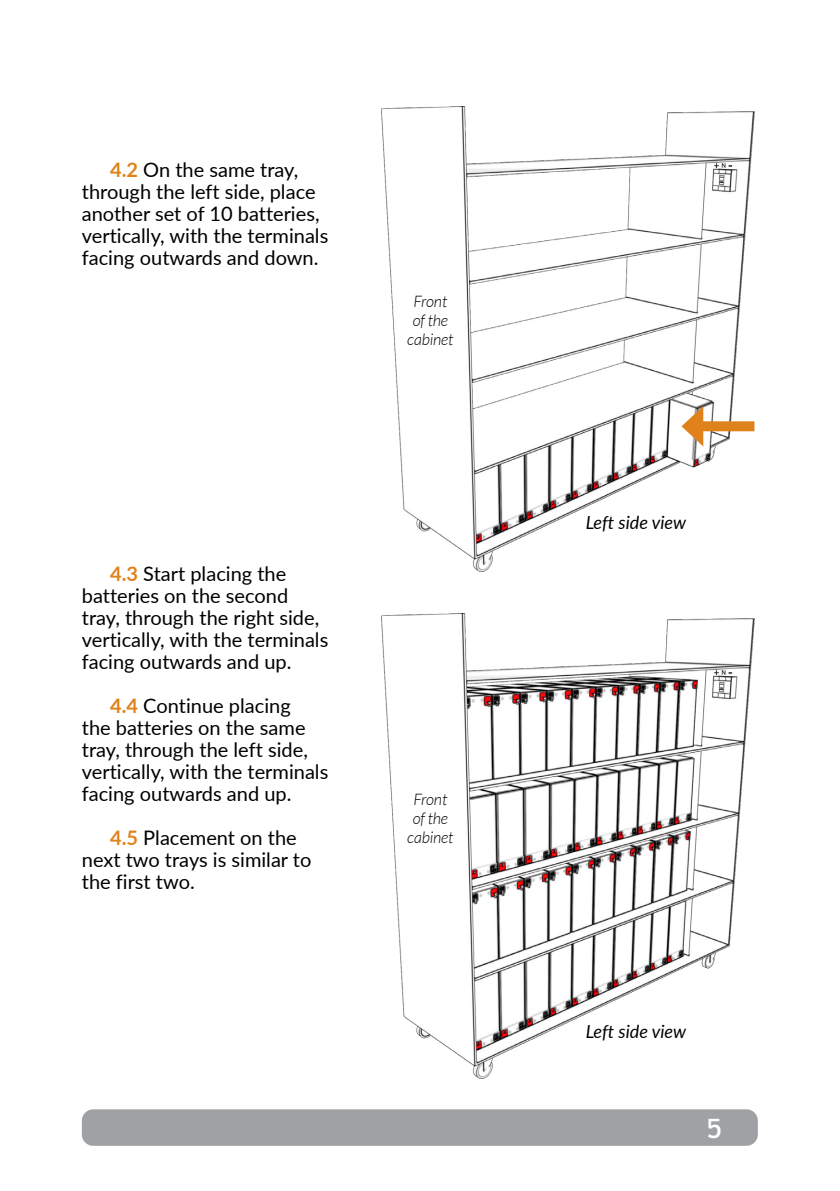
<style>
.page{position:relative;width:840px;height:1191px;background:#fff}
.page>*{position:absolute;margin:0;border:0;box-sizing:border-box;transform-origin:0 0}
.t1{font:28px "Ronnia";color:#fff}
.t2{font:20px/22px "Lato";color:#000}
.t3{font:italic 18px "Lato";color:#000}
.t4{font:italic 300 16px/19.2px "Lato";letter-spacing:-.01em;color:#000;text-align:center}
.s1{font-weight:700;color:#e0821b}
</style>
<div class="page">
<div style="left:82px;top:1109px;width:675px;height:36px;background:#9fa1a4;border-radius:11px"></div>
<img style="left:381px;top:613px;width:373px;height:465px">
<img style="left:381px;top:106px;width:373px;height:465px">
<div style="left:694px;top:421px;width:60px;height:10px;background:#e0821b"></div>
<svg style="left:681px;top:406px;width:22px;height:40px"></svg>
<p class="t2" style="left:82px;top:158px;width:248px;text-indent:28px"><span class="s1">4.2</span> On the same tray, through the left side, place another set of 10 batteries, vertically, with the terminals facing outwards and down.</p>
<p class="t4" style="left:407px;top:292px;width:48px">Front of the cabinet</p>
<p class="t2" style="left:82px;top:562px;width:248px;text-indent:28px"><span class="s1">4.3</span> Start placing the batteries on the second tray, through the right side, vertically, with the terminals facing outwards and up.</p>
<p class="t2" style="left:82px;top:694px;width:248px;text-indent:28px"><span class="s1">4.4</span> Continue placing<br>the batteries on the same tray, through the left side, vertically, with the terminals facing outwards and up.</p>
<p class="t2" style="left:82px;top:826px;width:231px;text-indent:28px"><span class="s1">4.5</span> Placement on the next two trays is similar to the first two.</p>
<p class="t4" style="left:407px;top:790px;width:48px">Front of the cabinet</p>
<p class="t3" style="left:585px;top:510px;width:102px">Left side view</p>
<p class="t3" style="left:585px;top:1018px;width:102px">Left side view</p>
<h1 class="t1" style="left:706px;top:1110px;width:16px">5</h1>
</div>
